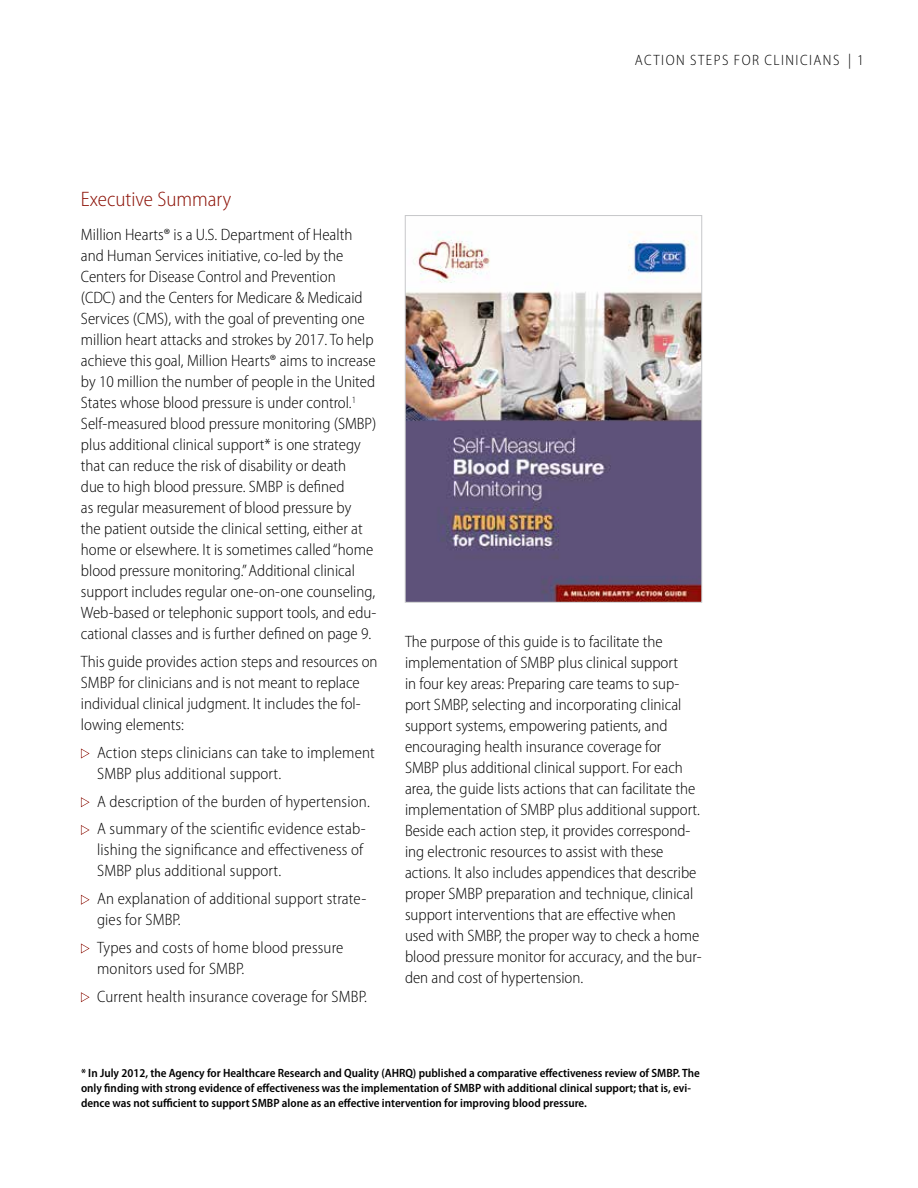
<style>
.page{position:relative;width:918px;height:1188px;background:#fff}
.page>*{position:absolute;margin:0;border:0;box-sizing:border-box;transform-origin:0 0}
.t1{font:300 semi-condensed 21px "Myriad Pro";color:#8b0f04}
.t2{font:300 semi-condensed 16.5px/21px "Myriad Pro";color:#000}
.t3{font:300 semi-condensed 15px "Myriad Pro";letter-spacing:.095em;color:#000}
.t4{font:600 semi-condensed 12px/15px "Myriad Pro";color:#000}
</style>
<div class="page">
<img style="left:407px;top:231px;width:293px;height:370px">
<div style="left:405px;top:215px;width:297px;height:388px;border:1px solid #c7c8ca"></div>
<svg style="left:81px;top:748px;width:9px;height:10px"></svg>
<svg style="left:81px;top:797px;width:9px;height:10px"></svg>
<svg style="left:81px;top:825px;width:9px;height:10px"></svg>
<svg style="left:81px;top:895px;width:9px;height:10px"></svg>
<svg style="left:81px;top:943px;width:9px;height:10px"></svg>
<svg style="left:81px;top:992px;width:9px;height:10px"></svg>
<p class="t3" style="left:635px;top:52px;width:231px">ACTION STEPS FOR CLINICIANS | 1</p>
<h2 class="t1" style="left:81px;top:187px;width:152px">Executive Summary</h2>
<p class="t2" style="left:81px;top:225px;width:297px">Million Hearts® is a U.S. Department of Health and Human Services initiative, co-led by the Centers for Disease Control and Prevention<br>(CDC) and the Centers for Medicare &amp; Medicaid Services (CMS), with the goal of preventing one million heart attacks and strokes by 2017. To help achieve this goal, Million Hearts® aims to increase by 10 million the number of people in the United States whose blood pressure is under control.<sup>1<br></sup>Self-measured blood pressure monitoring (SMBP) plus additional clinical support* is one strategy that can reduce the risk of disability or death<br>due to high blood pressure. SMBP is defined<br>as regular measurement of blood pressure by<br>the patient outside the clinical setting, either at home or elsewhere. It is sometimes called “home blood pressure monitoring.” Additional clinical support includes regular one-on-one counseling, Web-based or telephonic support tools, and edu&shy;cational classes and is further defined on page 9.</p>
<p class="t2" style="left:81px;top:651px;width:298px">This guide provides action steps and resources on SMBP for clinicians and is not meant to replace individual clinical judgment. It includes the fol&shy;lowing elements:</p>
<p class="t2" style="left:97px;top:742px;width:279px">Action steps clinicians can take to implement<br>SMBP plus additional support.</p>
<p class="t2" style="left:97px;top:791px;width:274px">A description of the burden of hypertension.</p>
<p class="t2" style="left:97px;top:819px;width:270px">A summary of the scientific evidence estab&shy;lishing the significance and effectiveness of<br>SMBP plus additional support.</p>
<p class="t2" style="left:97px;top:888px;width:271px">An explanation of additional support strate&shy;gies for SMBP.</p>
<p class="t2" style="left:97px;top:937px;width:248px">Types and costs of home blood pressure monitors used for SMBP.</p>
<p class="t2" style="left:97px;top:986px;width:271px">Current health insurance coverage for SMBP.</p>
<p class="t2" style="left:405px;top:631px;width:298px">The purpose of this guide is to facilitate the implementation of SMBP plus clinical support<br>in four key areas: Preparing care teams to sup&shy;port SMBP, selecting and incorporating clinical support systems, empowering patients, and encouraging health insurance coverage for<br>SMBP plus additional clinical support. For each area, the guide lists actions that can facilitate the implementation of SMBP plus additional support.<br>Beside each action step, it provides correspond&shy;ing electronic resources to assist with these actions. It also includes appendices that describe proper SMBP preparation and technique, clinical support interventions that are effective when used with SMBP, the proper way to check a home blood pressure monitor for accuracy, and the bur&shy;den and cost of hypertension.</p>
<p class="t4" style="left:81px;top:1066px;width:620px">* In July 2012, the Agency for Healthcare Research and Quality (AHRQ) published a comparative effectiveness review of SMBP. The only finding with strong evidence of effectiveness was the implementation of SMBP with additional clinical support; that is, evi&shy;dence was not sufficient to support SMBP alone as an effective intervention for improving blood pressure.</p>
</div>
